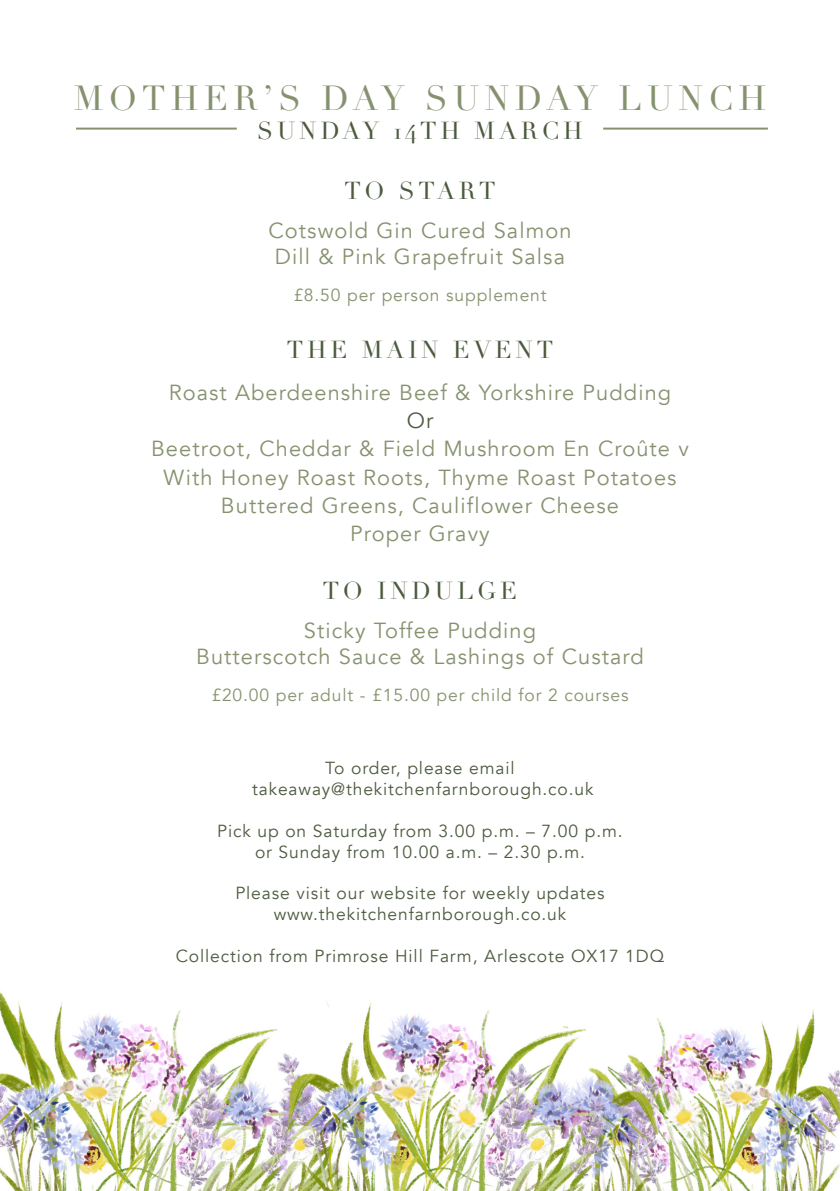
<style>
.page{position:relative;width:840px;height:1191px;background:#fff}
.page>*{position:absolute;margin:0;border:0;box-sizing:border-box;transform-origin:0 0}
.t1{font:34px "Didot";letter-spacing:.16em;color:#86926f}
.t2{font:24px "Didot";letter-spacing:.16em;color:#4c5b3f}
.t3{font:21.8px "Avenir";letter-spacing:.05em;color:#86926f}
.t4{font:21.8px "Avenir";color:#4c5b3f}
.t5{font:17.4px "Avenir";letter-spacing:.05em;color:#4c5b3f}
.t6{font:17.4px "Avenir";letter-spacing:.05em;color:#86926f}
</style>
<div class="page">
<img style="left:0;top:992px;width:839px;height:199px">
<hr style="left:76px;top:128px;width:161px;height:2px;background:#86926f">
<hr style="left:603px;top:128px;width:164px;height:2px;background:#86926f">
<p class="t1" style="left:74px;top:77px;width:693px">MOTHER’S DAY SUNDAY LUNCH</p>
<p class="t2" style="left:257px;top:116px;width:326px">SUNDAY 14TH MARCH</p>
<p class="t2" style="left:344px;top:176px;width:152px">TO START</p>
<p class="t3" style="left:268px;top:218px;width:304px">Cotswold Gin Cured Salmon</p>
<p class="t3" style="left:275px;top:244px;width:291px">Dill &amp; Pink Grapefruit Salsa</p>
<p class="t6" style="left:293px;top:284px;width:254px">£8.50 per person supplement</p>
<p class="t2" style="left:286px;top:335px;width:268px">THE MAIN EVENT</p>
<p class="t3" style="left:169px;top:379px;width:503px">Roast Aberdeenshire Beef &amp; Yorkshire Pudding</p>
<p class="t4" style="left:406px;top:407px;width:28px">Or</p>
<p class="t3" style="left:151px;top:436px;width:539px">Beetroot, Cheddar &amp; Field Mushroom En Croûte v</p>
<p class="t3" style="left:163px;top:464px;width:514px">With Honey Roast Roots, Thyme Roast Potatoes</p>
<p class="t3" style="left:221px;top:492px;width:399px">Buttered Greens, Cauliflower Cheese</p>
<p class="t3" style="left:350px;top:521px;width:141px">Proper Gravy</p>
<p class="t2" style="left:322px;top:576px;width:196px">TO INDULGE</p>
<p class="t3" style="left:304px;top:617px;width:233px">Sticky Toffee Pudding</p>
<p class="t3" style="left:196px;top:644px;width:449px">Butterscotch Sauce &amp; Lashings of Custard</p>
<p class="t6" style="left:211px;top:684px;width:418px">£20.00 per adult - £15.00 per child for 2 courses</p>
<p class="t5" style="left:325px;top:757px;width:191px">To order, please email</p>
<p class="t5" style="left:252px;top:778px;width:343px">takeaway@thekitchenfarnborough.co.uk</p>
<p class="t5" style="left:217px;top:820px;width:406px">Pick up on Saturday from 3.00 p.m. – 7.00 p.m.</p>
<p class="t5" style="left:255px;top:841px;width:331px">or Sunday from 10.00 a.m. – 2.30 p.m.</p>
<p class="t5" style="left:235px;top:883px;width:370px">Please visit our website for weekly updates</p>
<p class="t5" style="left:273px;top:904px;width:294px">www.thekitchenfarnborough.co.uk</p>
<p class="t5" style="left:176px;top:946px;width:489px">Collection from Primrose Hill Farm, Arlescote OX17 1DQ</p>
</div>
